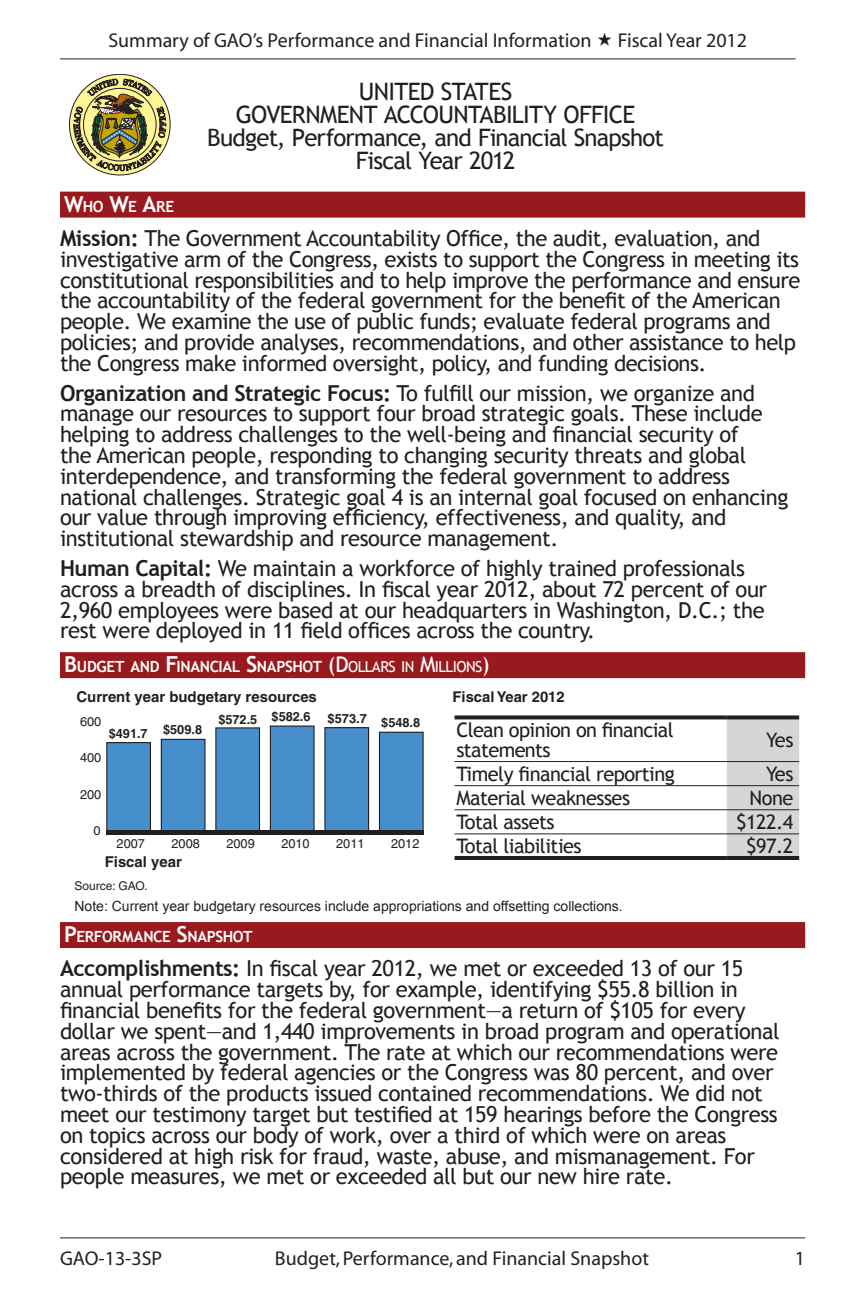
<style>
.page{position:relative;width:864px;height:1296px;background:#fff}
.page>*{position:absolute;margin:0;border:0;box-sizing:border-box;transform-origin:0 0}
._000-Body-2010{font:24px "Trebuchet MS";letter-spacing:-.035em;color:#231f20}
.B3{font:22px/20.8px "Trebuchet MS";letter-spacing:-.02em;color:#231f20}
.t1{font:20px/20px "Trebuchet MS";letter-spacing:-.025em;color:#231f20}
._000-headers{font:20px "Myriad";color:#231f20}
.B1{font:700 15.4px "Trebuchet MS";letter-spacing:-.025em;color:#fff}
.t2{font:700 15px "Helvetica";color:#231f20}
.t3{font:700 14.8px "Helvetica";color:#231f20}
.t4{font:14px "Arial";color:#231f20}
.t5{font:700 12.8px "Helvetica";color:#231f20}
.t6{font:12.8px "Helvetica";color:#231f20}
.t7{font:12px "Helvetica";color:#231f20}
.s1{font-size:22px}
.s2{font-weight:700}
.s3{font-weight:400;font-size:21.6px}
.s4{font-weight:400;font-size:15.2px}
</style>
<div class="page">
<hr style="left:60px;top:1237px;width:745px;height:1px;background:#231f20">
<hr style="left:60px;top:58px;width:736px;height:1px;background:#231f20">
<div style="left:60px;top:192px;width:745px;height:26px;background:#981a1e"></div>
<div style="left:60px;top:652px;width:745px;height:26px;background:#981a1e"></div>
<div style="left:60px;top:922px;width:745px;height:26px;background:#981a1e"></div>
<div style="left:107px;top:743px;width:43px;height:89px;background:#468fcc"></div>
<div style="left:106px;top:742px;width:45px;height:91px;border:1px solid #231f20"></div>
<div style="left:161px;top:739px;width:44px;height:93px;background:#468fcc"></div>
<div style="left:161px;top:739px;width:45px;height:94px;border:1px solid #231f20"></div>
<div style="left:216px;top:728px;width:43px;height:104px;background:#468fcc"></div>
<div style="left:215px;top:727px;width:45px;height:106px;border:1px solid #231f20"></div>
<div style="left:270px;top:726px;width:44px;height:106px;background:#468fcc"></div>
<div style="left:270px;top:726px;width:45px;height:107px;border:1px solid #231f20"></div>
<div style="left:325px;top:728px;width:44px;height:104px;background:#468fcc"></div>
<div style="left:324px;top:727px;width:45px;height:106px;border:1px solid #231f20"></div>
<div style="left:379px;top:732px;width:44px;height:100px;background:#468fcc"></div>
<div style="left:379px;top:732px;width:45px;height:101px;border:1px solid #231f20"></div>
<hr style="left:106px;top:830px;width:318px;height:4px;background:#231f20">
<div style="left:727px;top:719px;width:72px;height:137px;background:#d5d6d8"></div>
<hr style="left:455px;top:785px;width:272px;height:1px;background:#231f20">
<hr style="left:727px;top:785px;width:72px;height:1px;background:#231f20">
<hr style="left:455px;top:809px;width:272px;height:1px;background:#231f20">
<hr style="left:727px;top:809px;width:72px;height:1px;background:#231f20">
<hr style="left:455px;top:833px;width:272px;height:1px;background:#231f20">
<hr style="left:727px;top:833px;width:72px;height:1px;background:#231f20">
<hr style="left:455px;top:761px;width:272px;height:1px;background:#231f20">
<hr style="left:727px;top:761px;width:72px;height:1px;background:#231f20">
<hr style="left:455px;top:856px;width:272px;height:4px;background:#231f20">
<hr style="left:727px;top:856px;width:72px;height:4px;background:#231f20">
<svg style="left:455px;top:715px;width:272px;height:4px"></svg>
<svg style="left:727px;top:715px;width:72px;height:4px"></svg>
<svg style="left:69px;top:74px;width:101px;height:101px"></svg>
<svg style="left:74px;top:78px;width:92px;height:96px"></svg>
<p class="_000-headers" style="left:108px;top:31px;width:485px">Summary of GAO’s Performance and Financial Information</p>
<p class="_000-headers" style="left:618px;top:31px;width:131px">Fiscal Year 2012</p>
<p class="_000-Body-2010" style="left:359px;top:77px;width:155px">UNITED STATES</p>
<p class="_000-Body-2010" style="left:236px;top:100px;width:401px">GOVERNMENT ACCOUNTABILITY OFFICE</p>
<p class="_000-Body-2010" style="left:207px;top:123px;width:458px">Budget, Performance, and Financial Snapshot</p>
<p class="_000-Body-2010" style="left:356px;top:146px;width:161px">Fiscal Year 2012</p>
<p class="B1" style="left:64px;top:197px;width:111px"><span class="s1">W</span>HO <span class="s1">W</span>E <span class="s1">A</span>RE</p>
<p class="B3" style="left:60px;top:228px;width:742px"><span class="s2">Mission:</span> The Government Accountability Office, the audit, evaluation, and investigative arm of the Congress, exists to support the Congress in meeting its constitutional responsibilities and to help improve the performance and ensure the accountability of the federal government for the benefit of the American people. We examine the use of public funds; evaluate federal programs and policies; and provide analyses, recommendations, and other assistance to help the Congress make informed oversight, policy, and funding decisions.</p>
<p class="B3" style="left:60px;top:383px;width:730px"><span class="s2">Organization and Strategic Focus:</span> To fulfill our mission, we organize and manage our resources to support four broad strategic goals. These include helping to address challenges to the well-being and financial security of<br>the American people, responding to changing security threats and global interdependence, and transforming the federal government to address national challenges. Strategic goal 4 is an internal goal focused on enhancing our value through improving efficiency, effectiveness, and quality, and institutional stewardship and resource management.</p>
<p class="B3" style="left:60px;top:558px;width:709px"><span class="s2">Human Capital:</span> We maintain a workforce of highly trained professionals across a breadth of disciplines. In fiscal year 2012, about 72 percent of our 2,960 employees were based at our headquarters in Washington, D.C.; the rest were deployed in 11 field offices across the country.</p>
<p class="B1" style="left:64px;top:657px;width:427px"><span class="s1">B</span>UDGET AND <span class="s1">F</span>INANCIAL <span class="s1">S</span>NAPSHOT <span class="s3">(D</span><span class="s4">OLLARS IN</span> <span class="s3">M</span><span class="s4">ILLIONS</span><span class="s3">)</span></p>
<p class="t2" style="left:77px;top:688px;width:242px">Current year budgetary resources</p>
<p class="t3" style="left:453px;top:688px;width:114px">Fiscal Year 2012</p>
<p class="t6" style="left:80px;top:714px;width:23px">600</p>
<p class="t5" style="left:218px;top:710px;width:94px">$572.5 $582.6</p>
<p class="t5" style="left:328px;top:713px;width:94px">$573.7 $548.8</p>
<p class="t5" style="left:109px;top:724px;width:95px">$491.7 $509.8</p>
<p class="t6" style="left:80px;top:750px;width:23px">400</p>
<p class="t6" style="left:80px;top:787px;width:23px">200</p>
<p class="t6" style="left:94px;top:823px;width:9px">0</p>
<p class="t6" style="left:117px;top:836px;width:30px">2007</p>
<p class="t6" style="left:172px;top:836px;width:30px">2008</p>
<p class="t6" style="left:226px;top:836px;width:30px">2009</p>
<p class="t6" style="left:281px;top:836px;width:30px">2010</p>
<p class="t6" style="left:336px;top:836px;width:30px">2011</p>
<p class="t6" style="left:391px;top:836px;width:30px">2012</p>
<p class="t2" style="left:105px;top:852px;width:79px">Fiscal year</p>
<p class="t1" style="left:456px;top:720px;width:219px">Clean opinion on financial statements</p>
<p class="t1" style="left:766px;top:730px;width:29px">Yes</p>
<p class="t1" style="left:456px;top:764px;width:220px">Timely financial reporting</p>
<p class="t1" style="left:766px;top:764px;width:29px">Yes</p>
<p class="t1" style="left:456px;top:788px;width:175px">Material weaknesses</p>
<p class="t1" style="left:750px;top:788px;width:45px">None</p>
<p class="t1" style="left:456px;top:812px;width:100px">Total assets</p>
<p class="t1" style="left:736px;top:812px;width:59px">$122.4</p>
<p class="t1" style="left:456px;top:836px;width:127px">Total liabilities</p>
<p class="t1" style="left:746px;top:836px;width:49px">$97.2</p>
<p class="t7" style="left:74px;top:879px;width:75px">Source: GAO.</p>
<p class="t4" style="left:74px;top:896px;width:550px">Note: Current year budgetary resources include appropriations and offsetting collections.</p>
<p class="B1" style="left:64px;top:927px;width:190px"><span class="s1">P</span>ERFORMANCE <span class="s1">S</span>NAPSHOT</p>
<p class="B3" style="left:60px;top:959px;width:721px"><span class="s2">Accomplishments:</span> In fiscal year 2012, we met or exceeded 13 of our 15 annual performance targets by, for example, identifying $55.8 billion in financial benefits for the federal government—a return of $105 for every dollar we spent—and 1,440 improvements in broad program and operational areas across the government. The rate at which our recommendations were implemented by federal agencies or the Congress was 80 percent, and over two-thirds of the products issued contained recommendations. We did not meet our testimony target but testified at 159 hearings before the Congress on topics across our body of work, over a third of which were on areas considered at high risk for fraud, waste, abuse, and mismanagement. For people measures, we met or exceeded all but our new hire rate.</p>
<p class="_000-headers" style="left:60px;top:1248px;width:104px">GAO-13-3SP</p>
<p class="_000-headers" style="left:275px;top:1248px;width:376px">Budget, Performance, and Financial Snapshot</p>
<p class="_000-headers" style="left:795px;top:1248px;width:12px">1</p>
</div>
